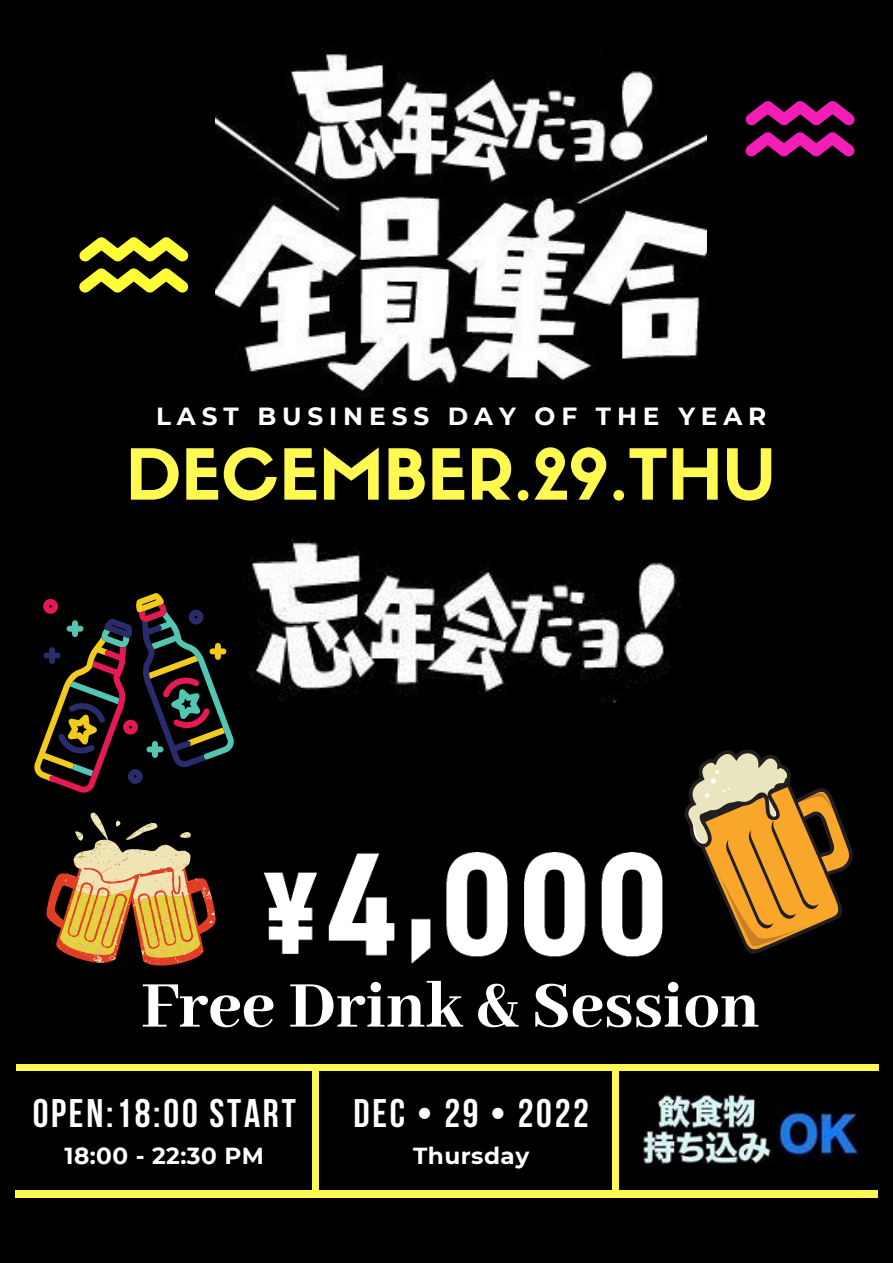
<style>
.page{position:relative;width:893px;height:1263px;background:#000}
.page>*{position:absolute;margin:0;border:0;box-sizing:border-box;transform-origin:0 0}
.t1{font:800 72px "Abhaya Libre";color:#fff}
.t2{font:69px "Sifonn Basic";color:#fff952}
.t3{font:700 39.75px "Bebas Neue";letter-spacing:.07em;color:#fff}
.t4{font:700 24.75px "Montserrat";letter-spacing:.235em;color:#fff}
.t5{font:700 23.17px "Montserrat";letter-spacing:.02em;color:#fff}
</style>
<div class="page">
<svg style="left:745px;top:132px;width:109px;height:24px"></svg>
<svg style="left:746px;top:101px;width:108px;height:24px"></svg>
<svg style="left:79px;top:268px;width:109px;height:25px"></svg>
<svg style="left:79px;top:237px;width:109px;height:24px"></svg>
<img style="left:216px;top:48px;width:490px;height:348px">
<div style="left:16px;top:1064px;width:862px;height:6px;background:#fff952"></div>
<div style="left:312px;top:1070px;width:6px;height:121px;background:#fff952"></div>
<div style="left:16px;top:1191px;width:862px;height:6px;background:#fff952"></div>
<div style="left:613px;top:1070px;width:6px;height:121px;background:#fff952"></div>
<img style="left:639px;top:1092px;width:222px;height:73px">
<img style="left:244px;top:538px;width:437px;height:165px">
<img style="left:263px;top:852px;width:400px;height:112px">
<svg style="left:46px;top:812px;width:169px;height:154px"></svg>
<svg style="left:684px;top:749px;width:169px;height:205px"></svg>
<svg style="left:34px;top:593px;width:200px;height:199px"></svg>
<p class="t4" style="left:156px;top:401px;width:612px">LAST BUSINESS DAY OF THE YEAR</p>
<h2 class="t2" style="left:126px;top:448px;width:651px">DECEMBER.29.THU</h2>
<h1 class="t1" style="left:141px;top:966px;width:619px">Free Drink &amp; Session</h1>
<p class="t3" style="left:33px;top:1097px;width:265px">OPEN:18:00 START</p>
<p class="t5" style="left:64px;top:1142px;width:201px">18:00 - 22:30 PM</p>
<p class="t3" style="left:353px;top:1097px;width:237px">DEC • 29 • 2022</p>
<p class="t5" style="left:413px;top:1142px;width:117px">Thursday</p>
</div>
